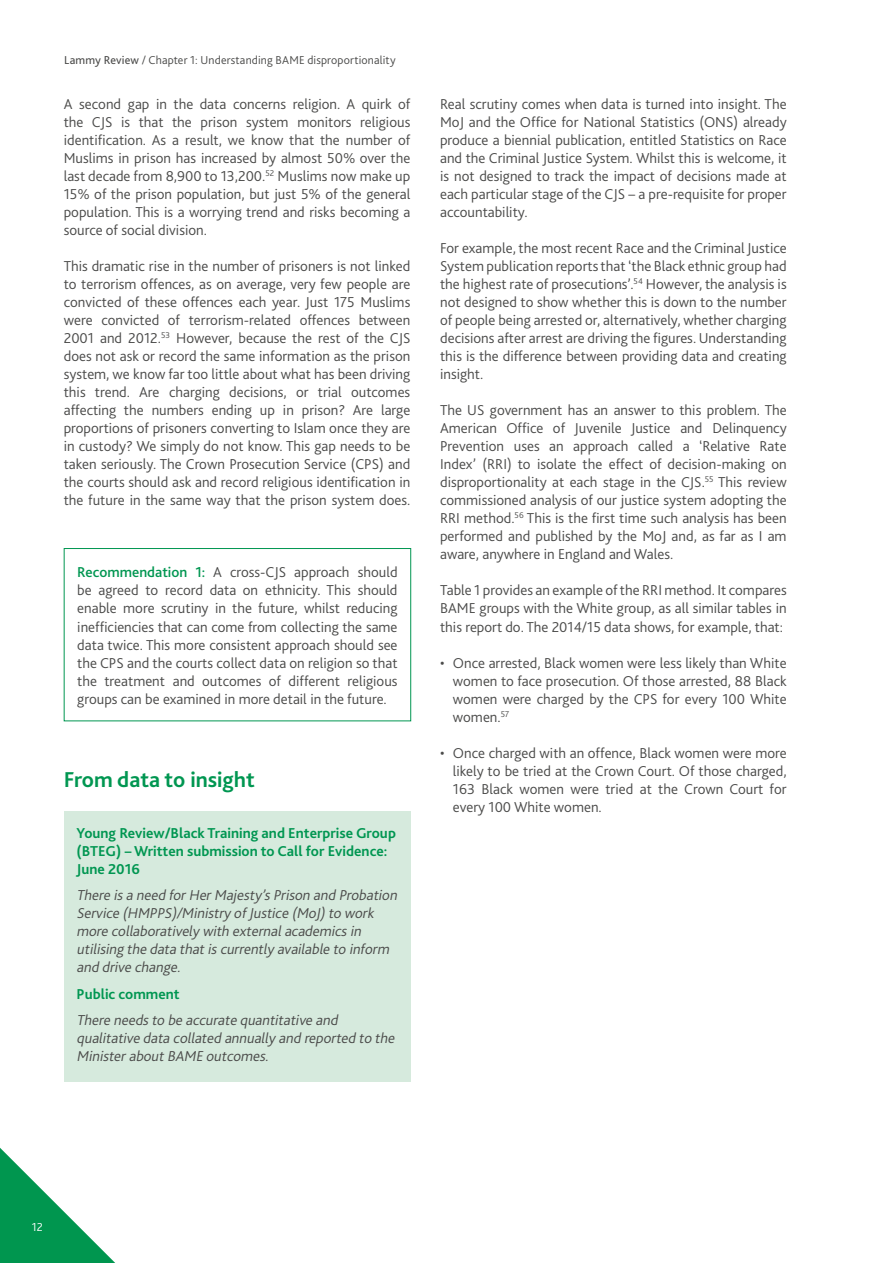
<style>
.page{position:relative;width:893px;height:1263px;background:#fff}
.page>*{position:absolute;margin:0;border:0;box-sizing:border-box;transform-origin:0 0}
.Sub_headings{font:700 22.5px "Bliss 2";color:#009651}
.Body_copy{font:300 15px/18px "Bliss 2";color:#4a4a49;text-align:justify}
.t1{font:italic 300 15px/18px "Bliss 2";color:#4a4a49}
.t2{font:700 15px/18px "Bliss 2";color:#009651}
.t3{font:300 12px "Bliss 2";letter-spacing:.015em;color:#4a4a49}
.t4{font:300 12px "Bliss 2";color:#fff}
.s1{font-weight:400}
.s2{font-weight:500;color:#009651}
.s3{font-weight:700;font-style:normal;color:#009651}
</style>
<div class="page">
<div style="left:64px;top:548px;width:347px;height:173px;border:1px solid #009651"></div>
<div style="left:64px;top:811px;width:346px;height:270px;background:#d6eadd"></div>
<svg style="left:0;top:1148px;width:115px;height:115px"></svg>
<p class="t3" style="left:64px;top:52px;width:333px"><span class="s1">Lammy Review</span> / Chapter 1: Understanding BAME disproportionality</p>
<p class="Body_copy" style="left:64px;top:95px;width:348px">A second gap in the data concerns religion. A quirk of the CJS is that the prison system monitors religious identification. As a result, we know that the number of Muslims in prison has increased by almost 50% over the last decade from 8,900 to 13,200.<sup>52</sup> Muslims now make up 15% of the prison population, but just 5% of the general population. This is a worrying trend and risks becoming a source of social division.</p>
<p class="Body_copy" style="left:64px;top:257px;width:348px">This dramatic rise in the number of prisoners is not linked to terrorism offences, as on average, very few people are convicted of these offences each year. Just 175 Muslims were convicted of terrorism-related offences between 2001 and 2012.<sup>53</sup> However, because the rest of the CJS does not ask or record the same information as the prison system, we know far too little about what has been driving this trend. Are charging decisions, or trial outcomes affecting the numbers ending up in prison? Are large proportions of prisoners converting to Islam once they are in custody? We simply do not know. This gap needs to be taken seriously. The Crown Prosecution Service (CPS) and the courts should ask and record religious identification in the future in the same way that the prison system does.</p>
<p class="Body_copy" style="left:77px;top:563px;width:322px"><span class="s2">Recommendation 1:</span> A cross-CJS approach should be agreed to record data on ethnicity. This should enable more scrutiny in the future, whilst reducing inefficiencies that can come from collecting the same data twice. This more consistent approach should see the CPS and the courts collect data on religion so that the treatment and outcomes of different religious groups can be examined in more detail in the future.</p>
<p class="Sub_headings" style="left:64px;top:766px;width:193px">From data to insight</p>
<p class="t2" style="left:77px;top:823px;width:321px">Young Review/Black Training and Enterprise Group (BTEG) – Written submission to Call for Evidence:<br>June 2016</p>
<p class="t1" style="left:77px;top:886px;width:325px">There isa need forHerMajesty ’sPrison and Probation Service (HMPPS)/Ministry ofJ ustice (MoJ)to work more collaboratively with externalacademicsin utilising the data thatiscurrently available to inform and drive change.</p>
<p class="t1" style="left:77px;top:980px;width:266px;line-height:26.5px"><span class="s3">Public comment<br></span>There needsto be accurate quantitative and</p>
<p class="t1" style="left:77px;top:1029px;width:322px">qualitative data collated annually and reported to the<br>MinisteraboutBAME outcomes.</p>
<p class="Body_copy" style="left:440px;top:95px;width:348px">Real scrutiny comes when data is turned into insight. The MoJ and the Office for National Statistics (ONS) already produce a biennial publication, entitled Statistics on Race and the Criminal Justice System. Whilst this is welcome, it is not designed to track the impact of decisions made at each particular stage of the CJS – a pre-requisite for proper accountability.</p>
<p class="Body_copy" style="left:440px;top:239px;width:348px">For example, the most recent Race and the Criminal Justice System publication reports that ‘the Black ethnic group had the highest rate of prosecutions’.<sup>54</sup> However, the analysis is not designed to show whether this is down to the number of people being arrested or, alternatively, whether charging decisions after arrest are driving the figures. Understanding this is the difference between providing data and creating insight.</p>
<p class="Body_copy" style="left:440px;top:401px;width:348px">The US government has an answer to this problem. The American Office of Juvenile Justice and Delinquency Prevention uses an approach called a ‘Relative Rate Index’ (RRI) to isolate the effect of decision-making on disproportionality at each stage in the CJS.<sup>55</sup> This review commissioned analysis of our justice system adopting the RRI method.<sup>56</sup> This is the first time such analysis has been performed and published by the MoJ and, as far as I am aware, anywhere in England and Wales.</p>
<p class="Body_copy" style="left:440px;top:581px;width:348px">Table 1 provides an example of the RRI method. It compares BAME groups with the White group, as all similar tables in this report do. The 2014/15 data shows, for example, that:</p>
<p class="Body_copy" style="left:453px;top:653px;width:335px;text-indent:-13px">• Once arrested, Black women were less likely than White women to face prosecution. Of those arrested, 88 Black women were charged by the CPS for every 100 White women.<sup>57</sup></p>
<p class="Body_copy" style="left:453px;top:743px;width:335px;text-indent:-13px">• Once charged with an offence, Black women were more likely to be tried at the Crown Court. Of those charged, 163 Black women were tried at the Crown Court for every 100 White women.</p>
<p class="t4" style="left:32px;top:1220px;width:12px">12</p>
</div>
